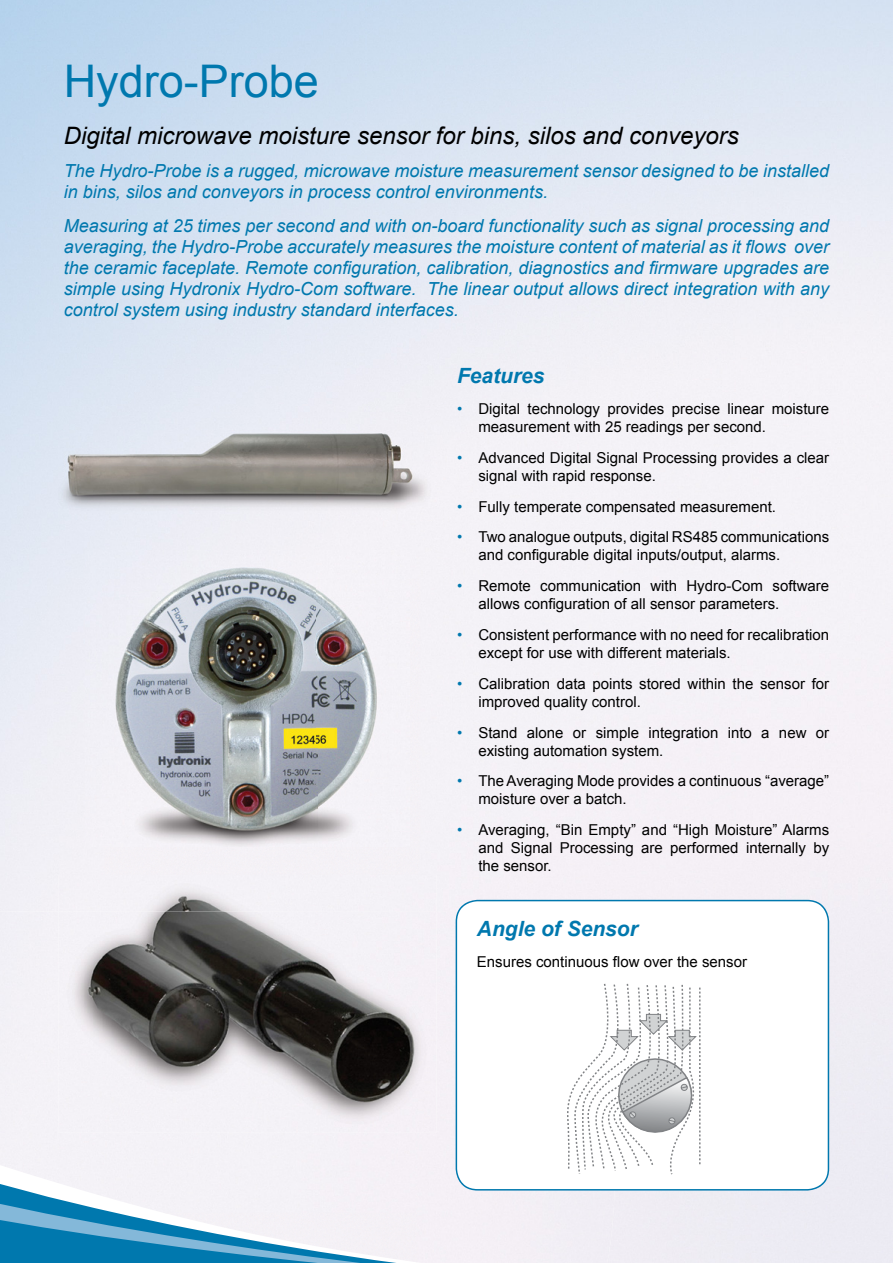
<style>
.page{position:relative;width:893px;height:1263px;background:#fff}
.page>*{position:absolute;margin:0;border:0;box-sizing:border-box;transform-origin:0 0}
.t1{font:45px "Arial";color:#0078ae}
.t2{font:italic 24px "Arial";color:#000}
.t3{font:italic 700 21px "Arial";color:#0078ae}
.t4{font:italic 18px/21px "Arial";color:#0078ae}
.t5{font:15px/18px "Arial";color:#000}
.s1{color:#0078ae}
</style>
<div class="page">
<svg style="left:0;top:1197px;width:396px;height:66px;background:#2b8dbc"></svg>
<img style="left:0;top:368px;width:104px;height:829px">
<div style="left:625px;top:947px;width:268px;height:316px;background:#edecf3"></div>
<div style="left:417px;top:912px;width:208px;height:351px;background:#f4f0f6"></div>
<div style="left:104px;top:1133px;width:313px;height:80px;background:#f4f2f7"></div>
<img style="left:163px;top:1213px;width:254px;height:49px">
<svg style="left:456px;top:900px;width:373px;height:290px"></svg>
<svg style="left:567px;top:984px;width:133px;height:190px"></svg>
<img style="left:58px;top:407px;width:378px;height:113px">
<img style="left:58px;top:875px;width:378px;height:258px">
<img style="left:85px;top:550px;width:324px;height:296px">
<h1 class="t1" style="left:64px;top:51px;width:257px">Hydro-Probe</h1>
<h2 class="t2" style="left:64px;top:120px;width:676px">Digital microwave moisture sensor for bins, silos and conveyors</h2>
<p class="t4" style="left:64px;top:161px;width:767px">The Hydro-Probe is a rugged, microwave moisture measurement sensor designed to be installed in bins, silos and conveyors in process control environments.</p>
<p class="t4" style="left:64px;top:215px;width:767px;text-align:justify">Measuring at 25 times per second and with on-board functionality such as signal processing and averaging, the Hydro-Probe accurately measures the moisture content of material as it flows over the ceramic faceplate. Remote configuration, calibration, diagnostics and firmware upgrades are simple using Hydronix Hydro-Com software. The linear output allows direct integration with any control system using industry standard interfaces.</p>
<h3 class="t3" style="left:457px;top:362px;width:89px">Features</h3>
<p class="t5" style="left:478px;top:400px;width:352px;text-indent:-21px"><span class="s1">•</span> Digital technology provides precise linear moisture measurement with 25 readings per second.</p>
<p class="t5" style="left:478px;top:449px;width:352px;text-indent:-21px"><span class="s1">•</span> Advanced Digital Signal Processing provides a clear signal with rapid response.</p>
<p class="t5" style="left:457px;top:498px;width:320px"><span class="s1">•</span> Fully temperate compensated measurement.</p>
<p class="t5" style="left:478px;top:528px;width:352px;text-indent:-21px"><span class="s1">•</span> Two analogue outputs, digital RS485 communications and configurable digital inputs/output, alarms.</p>
<p class="t5" style="left:478px;top:577px;width:352px;text-indent:-21px"><span class="s1">•</span> Remote communication with Hydro-Com software allows configuration of all sensor parameters.</p>
<p class="t5" style="left:478px;top:626px;width:352px;text-indent:-21px"><span class="s1">•</span> Consistent performance with no need for recalibration except for use with different materials.</p>
<p class="t5" style="left:478px;top:675px;width:352px;text-indent:-21px"><span class="s1">•</span> Calibration data points stored within the sensor for improved quality control.</p>
<p class="t5" style="left:478px;top:723px;width:352px;text-indent:-21px"><span class="s1">•</span> Stand alone or simple integration into a new or existing automation system.</p>
<p class="t5" style="left:478px;top:772px;width:352px;text-indent:-21px"><span class="s1">•</span> The Averaging Mode provides a continuous “average” moisture over a batch.</p>
<p class="t5" style="left:478px;top:821px;width:352px;text-align:justify;text-indent:-21px"><span class="s1">•</span> Averaging, “Bin Empty” and “High Moisture” Alarms and Signal Processing are performed internally by the sensor.</p>
<h3 class="t3" style="left:477px;top:915px;width:163px">Angle of Sensor</h3>
<p class="t5" style="left:477px;top:952px;width:272px">Ensures continuous flow over the sensor</p>
</div>
